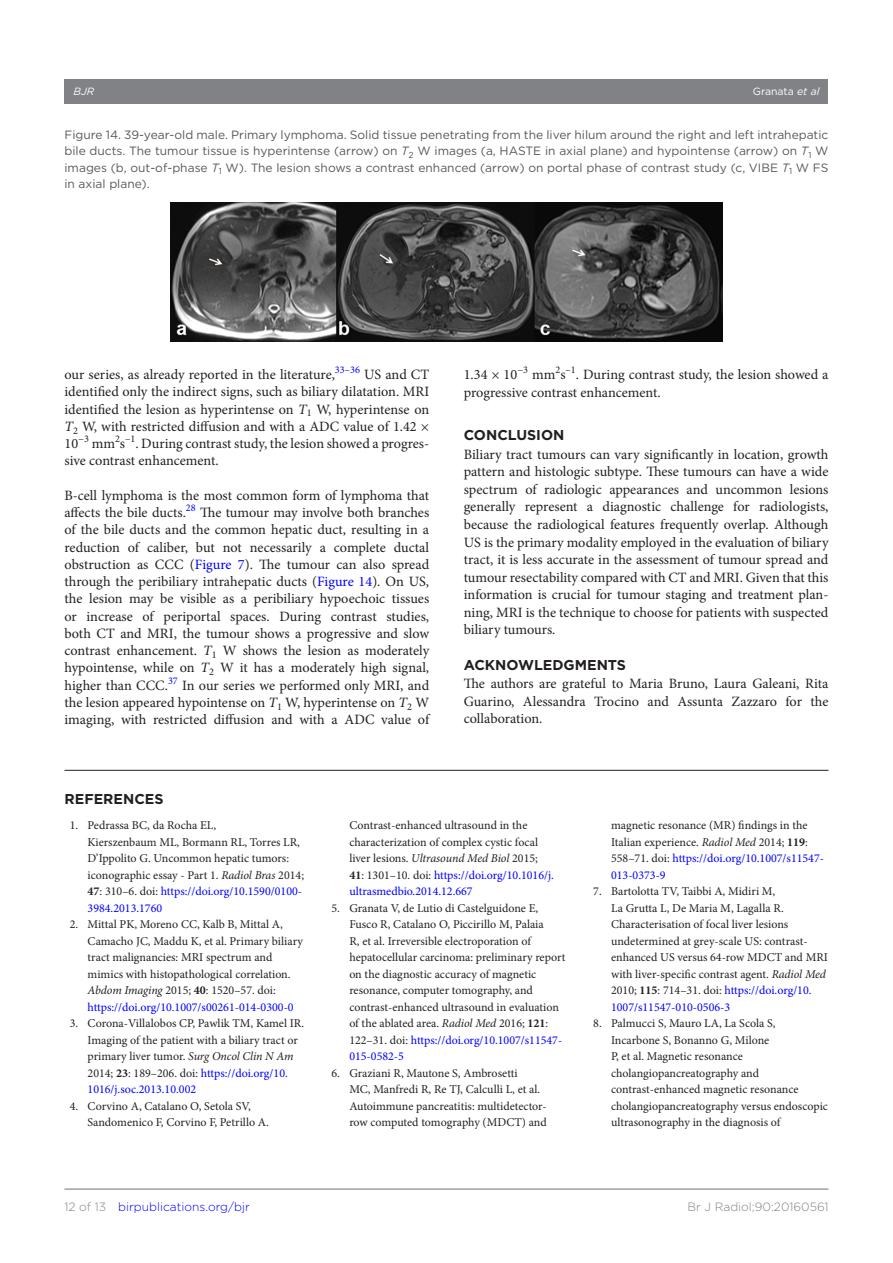
<style>
.page{position:relative;width:893px;height:1263px;background:#fff}
.page>*{position:absolute;margin:0;border:0;box-sizing:border-box;transform-origin:0 0}
.t1{font:14.25px/17.2px "Minion Pro";color:#231f20;text-align:justify}
.t2{font:700 14.25px "Gotham";color:#231f20}
.t3{font:12px/16.5px "Minion Pro";color:#231f20}
.t4{font:12px/16.5px "Gotham";color:#57585a;text-align:justify}
.t5{font:300 12px "Gotham";color:#00f}
.t6{font:300 12px "Gotham";color:#808285}
.t7{font:10.5px "Gotham";color:#fff}
.t8{font:italic 10.5px "Gotham";color:#fff}
.s1{font-style:italic}
.s2{color:#00f}
.s3{font-weight:700}
.s4{color:#808285}
</style>
<div class="page">
<hr style="left:64px;top:1188px;width:764px;height:2px;background:#808285">
<div style="left:64px;top:79px;width:764px;height:24px;background:#808285"></div>
<hr style="left:64px;top:770px;width:764px;height:1px;background:#231f20">
<img style="left:170px;top:202px;width:553px;height:140px">
<p class="t8" style="left:74px;top:85px;width:22px">BJR</p>
<p class="t7" style="left:753px;top:85px;width:68px">Granata <span class="s1">et al</span></p>
<p class="t4" style="left:64px;top:126px;width:765px">Figure 14. 39-year-old male. Primary lymphoma. Solid tissue penetrating from the liver hilum around the right and left intrahepatic bile ducts. The tumour tissue is hyperintense (arrow) on <span class="s1">T</span><sub>2</sub> W images (a, HASTE in axial plane) and hypointense (arrow) on <span class="s1">T</span><sub>1</sub> W images (b, out-of-phase <span class="s1">T</span><sub>1</sub> W). The lesion shows a contrast enhanced (arrow) on portal phase of contrast study (c, VIBE <span class="s1">T</span><sub>1</sub> W FS in axial plane).</p>
<p class="t1" style="left:64px;top:366px;width:366px">our series, as already reported in the literature,<sup>33–36</sup> US and CT identified only the indirect signs, such as biliary dilatation. MRI identified the lesion as hyperintense on <span class="s1">T</span><sub>1</sub> W, hyperintense on <span class="s1">T</span><sub>2</sub> W, with restricted diffusion and with a ADC value of 1.42 × 10<sup>−3</sup> mm<sup>2</sup>s<sup>–1</sup>. During contrast study, the lesion showed a progres&shy;sive contrast enhancement.</p>
<p class="t1" style="left:64px;top:487px;width:366px">B-cell lymphoma is the most common form of lymphoma that affects the bile ducts.<sup>28</sup> The tumour may involve both branches of the bile ducts and the common hepatic duct, resulting in a reduction of caliber, but not necessarily a complete ductal obstruction as CCC (<span class="s2">Figure 7</span>). The tumour can also spread through the peribiliary intrahepatic ducts (<span class="s2">Figure 14</span>). On US, the lesion may be visible as a peribiliary hypoechoic tissues or increase of periportal spaces. During contrast studies, both CT and MRI, the tumour shows a progressive and slow contrast enhancement. <span class="s1">T</span><sub>1</sub> W shows the lesion as moderately hypointense, while on <span class="s1">T</span><sub>2</sub> W it has a moderately high signal, higher than CCC.<sup>37</sup> In our series we performed only MRI, and the lesion appeared hypointense on <span class="s1">T</span><sub>1</sub> W, hyperintense on <span class="s1">T</span><sub>2</sub> W imaging, with restricted diffusion and with a ADC value of</p>
<p class="t1" style="left:464px;top:366px;width:366px">1.34 × 10<sup>−3</sup> mm<sup>2</sup>s<sup>–1</sup>. During contrast study, the lesion showed a progressive contrast enhancement.</p>
<p class="t2" style="left:464px;top:426px;width:102px">CONCLUSION</p>
<p class="t1" style="left:464px;top:445px;width:366px">Biliary tract tumours can vary significantly in location, growth pattern and histologic subtype. These tumours can have a wide spectrum of radiologic appearances and uncommon lesions generally represent a diagnostic challenge for radiologists, because the radiological features frequently overlap. Although US is the primary modality employed in the evaluation of biliary tract, it is less accurate in the assessment of tumour spread and tumour resectability compared with CT and MRI. Given that this information is crucial for tumour staging and treatment plan&shy;ning, MRI is the technique to choose for patients with suspected biliary tumours.</p>
<p class="t2" style="left:464px;top:655px;width:101px">ACKNOWLEDGM</p>
<p class="t2" style="left:587px;top:655px;width:40px">ENTS</p>
<p class="t1" style="left:464px;top:675px;width:366px">The authors are grateful to Maria Bruno, Laura Galeani, Rita Guarino, Alessandra Trocino and Assunta Zazzaro for the collaboration.</p>
<p class="t2" style="left:64px;top:789px;width:101px">REFERENCES</p>
<p class="t3" style="left:88px;top:817px;width:218px;text-indent:-18px">1. Pedrassa BC, da Rocha EL,<br>Kierszenbaum ML, Bormann RL, Torres LR, D’Ippolito G. Uncommon hepatic tumors: iconographic essay - Part 1. <span class="s1">Radiol Bras</span> 2014; <span class="s3">47</span>: 310–6. doi: <span class="s2">https://doi.org/10.1590/0100- 3984.2013.1760</span></p>
<p class="t3" style="left:88px;top:916px;width:217px;text-indent:-18px">2. Mittal PK, Moreno CC, Kalb B, Mittal A, Camacho JC, Maddu K, et al. Primary biliary tract malignancies: MRI spectrum and mimics with histopathological correlation.<br><span class="s1">Abdom Imaging</span> 2015; <span class="s3">40</span>: 1520–57. doi: <span class="s2">https://doi.org/10.1007/s00261-014-0300-0</span></p>
<p class="t3" style="left:88px;top:1015px;width:218px;text-indent:-18px">3. Corona-Villalobos CP, Pawlik TM, Kamel IR.<br>Imaging of the patient with a biliary tract or primary liver tumor. <span class="s1">Surg Oncol Clin N Am </span>2014; <span class="s3">23</span>: 189–206. doi: <span class="s2">https://doi.org/10.<br>1016/j.soc.2013.10.002</span></p>
<p class="t3" style="left:88px;top:1098px;width:183px;text-indent:-18px">4. Corvino A, Catalano O, Setola SV,<br>Sandomenico F, Corvino F, Petrillo A.</p>
<p class="t3" style="left:349px;top:817px;width:206px">Contrast-enhanced ultrasound in the characterization of complex cystic focal liver lesions. <span class="s1">Ultrasound Med Biol</span> 2015; <span class="s3">41</span>: 1301–10. doi: <span class="s2">https://doi.org/10.1016/j. ultrasmedbio.2014.12.667</span></p>
<p class="t3" style="left:349px;top:900px;width:217px;text-indent:-18px">5. Granata V, de Lutio di Castelguidone E, Fusco R, Catalano O, Piccirillo M, Palaia<br>R, et al. Irreversible electroporation of hepatocellular carcinoma: preliminary report on the diagnostic accuracy of magnetic resonance, computer tomography, and contrast-enhanced ultrasound in evaluation of the ablated area. <span class="s1">Radiol Med</span> 2016; <span class="s3">121</span>:<br>122–31. doi: <span class="s2">https://doi.org/10.1007/s11547- 015-0582-5</span></p>
<p class="t3" style="left:349px;top:1065px;width:199px;text-indent:-18px">6. Graziani R, Mautone S, Ambrosetti<br>MC, Manfredi R, Re TJ, Calculli L, et al.<br>Autoimmune pancreatitis: multidetector&shy;row computed tomography (MDCT) and</p>
<p class="t3" style="left:611px;top:817px;width:214px">magnetic resonance (MR) findings in the Italian experience. <span class="s1">Radiol Med</span> 2014; <span class="s3">119</span>:<br>558–71. doi: <span class="s2">https://doi.org/10.1007/s11547- 013-0373-9</span></p>
<p class="t3" style="left:611px;top:883px;width:218px;text-indent:-18px">7. Bartolotta TV, Taibbi A, Midiri M,<br>La Grutta L, De Maria M, Lagalla R.<br>Characterisation of focal liver lesions undetermined at grey-scale US: contrast&shy;enhanced US versus 64-row MDCT and MRI with liver-specific contrast agent. <span class="s1">Radiol Med </span>2010; <span class="s3">115</span>: 714–31. doi: <span class="s2">https://doi.org/10.<br>1007/s11547-010-0506-3</span></p>
<p class="t3" style="left:611px;top:1015px;width:218px;text-indent:-18px">8. Palmucci S, Mauro LA, La Scola S,<br>Incarbone S, Bonanno G, Milone<br>P, et al. Magnetic resonance cholangiopancreatography and contrast-enhanced magnetic resonance cholangiopancreatography versus endoscopic ultrasonography in the diagnosis of</p>
<p class="t5" style="left:64px;top:1199px;width:187px"><span class="s4">12 of 13</span> birpublications.org/bjr</p>
<p class="t6" style="left:688px;top:1199px;width:142px">Br J Radiol;90:20160561</p>
</div>
